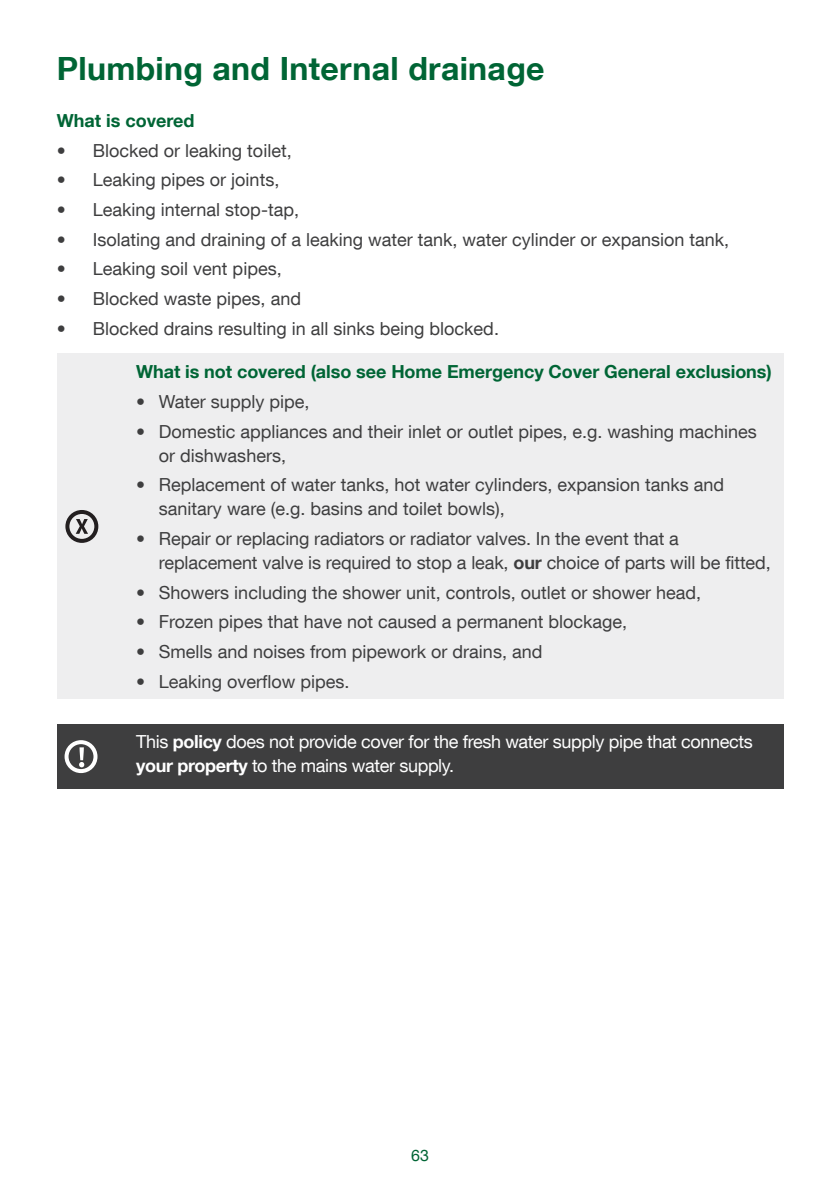
<style>
.page{position:relative;width:840px;height:1191px;background:#fff}
.page>*{position:absolute;margin:0;border:0;box-sizing:border-box;transform-origin:0 0}
.t1{font:700 32px "Helvetica Neue LT Com";letter-spacing:.01em;color:#006535}
.t2{font:18px/24px "Helvetica Neue LT Com";color:#3e3e3f}
.t3{font:18px/24px "Helvetica Neue LT Com";letter-spacing:-.02em;color:#fff}
.t4{font:700 18px "Helvetica Neue LT Com";letter-spacing:-.005em;color:#006535}
.t5{font:16px "Helvetica Neue LT Com";color:#006535}
.s1{font-weight:700}
</style>
<div class="page">
<div style="left:57px;top:354px;width:725px;height:345px;background:#eeeeef"></div>
<div style="left:57px;top:724px;width:725px;height:65px;background:#3e3e3f"></div>
<svg style="left:76px;top:519px;width:12px;height:15px"></svg>
<div style="left:65px;top:510px;width:33px;height:33px;border:4px solid #231f20;border-radius:50%"></div>
<div style="left:64px;top:740px;width:33px;height:33px;border:4px solid #fff;border-radius:50%"></div>
<svg style="left:79px;top:747px;width:5px;height:20px"></svg>
<h1 class="t1" style="left:57px;top:48px;width:489px">Plumbing and Internal drainage</h1>
<p class="t4" style="left:57px;top:109px;width:139px">What is covered</p>
<p class="t2" style="left:57px;top:138px;width:236px">• Blocked or leaking toilet,</p>
<p class="t2" style="left:57px;top:167px;width:224px">• Leaking pipes or joints,</p>
<p class="t2" style="left:57px;top:197px;width:244px">• Leaking internal stop-tap,</p>
<p class="t2" style="left:57px;top:227px;width:673px">• Isolating and draining of a leaking water tank, water cylinder or expansion tank,</p>
<p class="t2" style="left:57px;top:256px;width:226px">• Leaking soil vent pipes,</p>
<p class="t2" style="left:57px;top:286px;width:246px">• Blocked waste pipes, and</p>
<p class="t2" style="left:57px;top:316px;width:443px">• Blocked drains resulting in all sinks being blocked.</p>
<p class="t4" style="left:136px;top:360px;width:636px">What is not covered (also see Home Emergency Cover General exclusions)</p>
<p class="t2" style="left:136px;top:389px;width:175px">• Water supply pipe,</p>
<p class="t2" style="left:159px;top:419px;width:599px;text-indent:-23px">• Domestic appliances and their inlet or outlet pipes, e.g. washing machines or dishwashers,</p>
<p class="t2" style="left:159px;top:472px;width:566px;text-indent:-23px">• Replacement of water tanks, hot water cylinders, expansion tanks and sanitary ware (e.g. basins and toilet bowls),</p>
<p class="t2" style="left:159px;top:526px;width:613px;text-indent:-23px">• Repair or replacing radiators or radiator valves. In the event that a replacement valve is required to stop a leak, <span class="s1">our</span> choice of parts will be fitted,</p>
<p class="t2" style="left:136px;top:579px;width:566px">• Showers including the shower unit, controls, outlet or shower head,</p>
<p class="t2" style="left:136px;top:609px;width:492px">• Frozen pipes that have not caused a permanent blockage,</p>
<p class="t2" style="left:136px;top:639px;width:407px">• Smells and noises from pipework or drains, and</p>
<p class="t2" style="left:136px;top:668px;width:215px">• Leaking overflow pipes.</p>
<p class="t3" style="left:136px;top:729px;width:617px">This <span class="s1">policy</span> does not provide cover for the fresh water supply pipe that connects <span class="s1">your property</span> to the mains water supply.</p>
<p class="t5" style="left:411px;top:1145px;width:19px">63</p>
</div>
